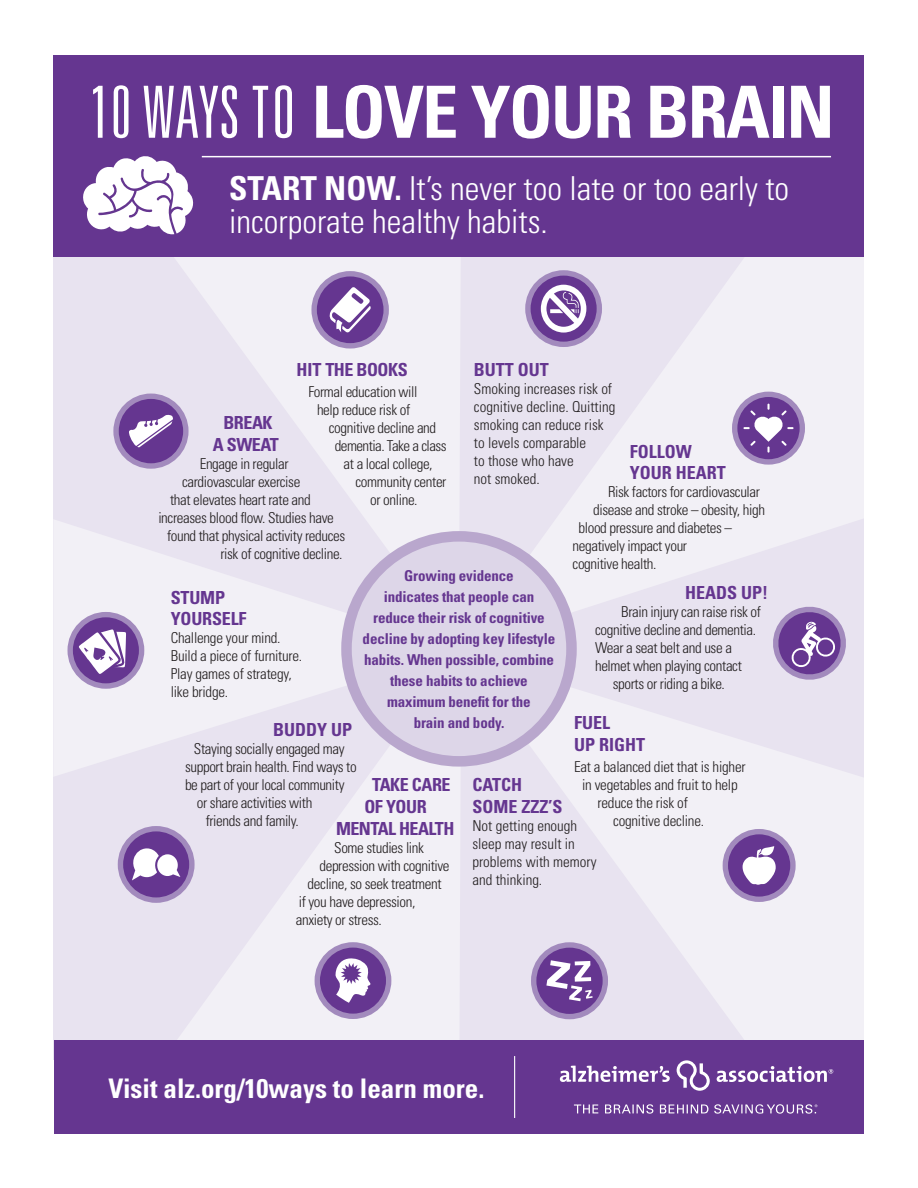
<style>
.page{position:relative;width:918px;height:1188px;background:#fff}
.page>*{position:absolute;margin:0;border:0;box-sizing:border-box;transform-origin:0 0}
.t1{font:700 condensed 72px "Univers";letter-spacing:-.025em;color:#fff}
.t2{font:300 condensed 33px/33px "Univers LT Std";color:#fff}
.t3{font:700 condensed 27px "Univers";color:#fff}
.t4{font:700 condensed 18px/21.6px "Univers LT Std";letter-spacing:-.01em;color:#653690}
.t5{font:700 condensed 18px "Univers LT Std";letter-spacing:-.03em;color:#653690}
.t6{font:300 condensed 15px/18px "Univers LT Std";letter-spacing:-.025em;color:#231f20}
.t7{font:700 condensed 15px/21px "Univers LT Std";letter-spacing:-.01em;color:#653690;text-align:center}
.t8{font:300 condensed 15px/18px "Univers LT Std";color:#231f20}
.s1{font-weight:300;font-stretch:ultra-condensed}
.s2{font-weight:700}
</style>
<div class="page">
<div style="left:53px;top:247px;width:811px;height:813px;background:#e8e3f0"></div>
<svg style="left:172px;top:748px;width:288px;height:292px;fill:#f2f0f6"></svg>
<svg style="left:514px;top:686px;width:350px;height:354px;fill:#f2f0f6"></svg>
<svg style="left:167px;top:256px;width:294px;height:293px;fill:#f2f0f6"></svg>
<svg style="left:514px;top:256px;width:350px;height:361px;fill:#f2f0f6"></svg>
<div style="left:54px;top:1040px;width:810px;height:94px;background:#653690"></div>
<svg style="left:677px;top:1060px;width:33px;height:31px"></svg>
<svg style="left:560px;top:1066px;width:110px;height:16px"></svg>
<svg style="left:717px;top:1066px;width:116px;height:16px"></svg>
<svg style="left:574px;top:1104px;width:243px;height:10px"></svg>
<hr style="left:514px;top:1056px;width:1px;height:62px;background:#fff">
<div style="left:53px;top:55px;width:811px;height:201px;background:#653690"></div>
<svg style="left:83px;top:156px;width:111px;height:79px"></svg>
<svg style="left:120px;top:829px;width:72px;height:71px"></svg>
<div style="left:118px;top:826px;width:77px;height:77px;border:5px solid #a28abd;border-radius:50%"></div>
<svg style="left:317px;top:945px;width:72px;height:71px;background:#6e4397"></svg>
<div style="left:315px;top:942px;width:76px;height:77px;border:5px solid #a28abd;border-radius:50%"></div>
<svg style="left:335px;top:957px;width:35px;height:46px;background:#b8a3cc"></svg>
<svg style="left:528px;top:273px;width:71px;height:71px;background:#724899"></svg>
<div style="left:525px;top:270px;width:77px;height:77px;border:5px solid #a28abd;border-radius:50%"></div>
<svg style="left:541px;top:285px;width:45px;height:48px;background:#ad95c4"></svg>
<svg style="left:116px;top:396px;width:70px;height:70px"></svg>
<div style="left:113px;top:394px;width:76px;height:75px;border:5px solid #a28abd;border-radius:50%"></div>
<svg style="left:735px;top:394px;width:67px;height:68px"></svg>
<div style="left:732px;top:392px;width:73px;height:73px;border:5px solid #a28abd;border-radius:50%"></div>
<svg style="left:743px;top:404px;width:51px;height:49px;background:#8965aa"></svg>
<svg style="left:771px;top:605px;width:77px;height:75px"></svg>
<svg style="left:54px;top:519px;width:351px;height:258px"></svg>
<div style="left:67px;top:612px;width:77px;height:77px;border:5px solid #a28abd;border-radius:50%"></div>
<svg style="left:73px;top:353px;width:107px;height:527px"></svg>
<svg style="left:534px;top:945px;width:71px;height:72px;background:#704598"></svg>
<div style="left:531px;top:942px;width:77px;height:77px;border:5px solid #a28abd;border-radius:50%"></div>
<svg style="left:546px;top:960px;width:47px;height:41px;background:#9b7cb7"></svg>
<svg style="left:725px;top:832px;width:68px;height:67px;background:#6e4396"></svg>
<div style="left:723px;top:829px;width:73px;height:73px;border:5px solid #a28abd;border-radius:50%"></div>
<svg style="left:743px;top:846px;width:33px;height:39px"></svg>
<svg style="left:314px;top:274px;width:72px;height:72px;background:#704598"></svg>
<div style="left:311px;top:271px;width:78px;height:78px;border:5px solid #a28abd;border-radius:50%"></div>
<svg style="left:329px;top:287px;width:42px;height:46px;background:#a68bbf"></svg>
<div style="left:346px;top:536px;width:226px;height:225px;background:#ddd6e8;border-radius:50%"></div>
<div style="left:341px;top:531px;width:236px;height:236px;border:10px solid #b9a7cd;border-radius:50%"></div>
<hr style="left:202px;top:156px;width:629px;height:1px;background:#fff">
<p class="t1" style="left:89px;top:68px;width:747px"><span class="s1">10 WAYS TO</span> LOVE YOUR BRAIN</p>
<p class="t2" style="left:229px;top:172px;width:562px"><span class="s2">START NOW.</span> It’s never too late or too early to incorporate healthy habits.</p>
<p class="t4" style="left:296px;top:358px;width:113px">HIT THE BOOKS</p>
<p class="t6" style="left:308px;top:383px;width:111px">Formal education will</p>
<p class="t6" style="left:317px;top:401px;width:95px">help reduce risk of</p>
<p class="t6" style="left:329px;top:419px;width:109px">cognitive decline and</p>
<p class="t6" style="left:335px;top:437px;width:113px">dementia. Take a class</p>
<p class="t6" style="left:344px;top:455px;width:91px">at a local college,</p>
<p class="t6" style="left:355px;top:473px;width:93px">community center</p>
<p class="t6" style="left:370px;top:491px;width:49px">or online.</p>
<p class="t4" style="left:474px;top:359px;width:76px">BUTT OUT</p>
<p class="t8" style="left:474px;top:380px;width:143px">Smoking increases risk of cognitive decline. Quitting smoking can reduce risk</p>
<p class="t8" style="left:474px;top:434px;width:114px">to levels comparable</p>
<p class="t8" style="left:474px;top:452px;width:101px">to those who have</p>
<p class="t8" style="left:474px;top:470px;width:67px">not smoked.</p>
<p class="t4" style="left:223px;top:412px;width:51px">BREAK</p>
<p class="t4" style="left:213px;top:433px;width:68px">A SWEAT</p>
<p class="t6" style="left:200px;top:454px;width:90px">Engage in regular</p>
<p class="t6" style="left:182px;top:472px;width:120px">cardiovascular exercise</p>
<p class="t6" style="left:170px;top:490px;width:142px">that elevates heart rate and</p>
<p class="t6" style="left:158px;top:508px;width:177px">increases blood flow. Studies have</p>
<p class="t6" style="left:167px;top:526px;width:180px">found that physical activity reduces</p>
<p class="t6" style="left:220px;top:544px;width:124px">risk of cognitive decline.</p>
<p class="t4" style="left:630px;top:440px;width:63px">FOLLOW</p>
<p class="t4" style="left:630px;top:462px;width:98px">YOUR HEART</p>
<p class="t6" style="left:608px;top:483px;width:154px">Risk factors for cardiovascular</p>
<p class="t6" style="left:593px;top:501px;width:173px">disease and stroke – obesity, high</p>
<p class="t6" style="left:578px;top:519px;width:155px">blood pressure and diabetes –</p>
<p class="t6" style="left:573px;top:537px;width:116px">negatively impact your</p>
<p class="t6" style="left:573px;top:555px;width:85px">cognitive health.</p>
<p class="t7" style="left:363px;top:565px;width:194px">Growing evidence<br>indicates that people can reduce their risk of cognitive decline by adopting key lifestyle habits. When possible, combine these habits to achieve maximum benefit for the<br>brain and body.</p>
<p class="t4" style="left:685px;top:582px;width:84px">HEADS UP!</p>
<p class="t6" style="left:595px;top:603px;width:168px;text-indent:26px">Brain injury can raise risk of cognitive decline and dementia.</p>
<p class="t6" style="left:595px;top:639px;width:148px">Wear a seat belt and use a helmet when playing contact</p>
<p class="t6" style="left:613px;top:675px;width:114px">sports or riding a bike.</p>
<p class="t4" style="left:171px;top:587px;width:56px">STUMP</p>
<p class="t4" style="left:171px;top:608px;width:77px">YOURSELF</p>
<p class="t6" style="left:171px;top:629px;width:133px">Challenge your mind.<br>Build a piece of furniture.<br>Play games of strategy, like bridge.</p>
<p class="t4" style="left:574px;top:712px;width:37px">FUEL</p>
<p class="t4" style="left:574px;top:733px;width:73px">UP RIGHT</p>
<p class="t6" style="left:574px;top:758px;width:173px">Eat a balanced diet that is higher</p>
<p class="t6" style="left:582px;top:776px;width:157px">in vegetables and fruit to help</p>
<p class="t6" style="left:598px;top:794px;width:92px">reduce the risk of</p>
<p class="t6" style="left:613px;top:812px;width:93px">cognitive decline.</p>
<p class="t4" style="left:273px;top:719px;width:81px">BUDDY UP</p>
<p class="t6" style="left:194px;top:740px;width:152px">Staying socially engaged may</p>
<p class="t6" style="left:185px;top:758px;width:173px">support brain health. Find ways to</p>
<p class="t6" style="left:185px;top:776px;width:161px">be part of your local community</p>
<p class="t6" style="left:197px;top:794px;width:117px">or share activities with</p>
<p class="t6" style="left:206px;top:812px;width:95px">friends and family.</p>
<p class="t4" style="left:364px;top:774px;width:88px;text-indent:8px">TAKE CARE<br>OF YOUR</p>
<p class="t5" style="left:336px;top:817px;width:120px">MENTAL HEALTH</p>
<p class="t6" style="left:334px;top:838px;width:91px">Some studies link</p>
<p class="t6" style="left:319px;top:856px;width:132px">depression with cognitive</p>
<p class="t6" style="left:296px;top:874px;width:147px;text-indent:12px">decline, so seek treatment if you have depression, anxiety or stress.</p>
<p class="t4" style="left:472px;top:774px;width:91px">CATCH<br>SOME ZZZ’S</p>
<p class="t8" style="left:472px;top:817px;width:126px">Not getting enough sleep may result in problems with memory and thinking.</p>
<p class="t3" style="left:109px;top:1072px;width:377px">Visit alz.org/10ways to learn more.</p>
</div>
